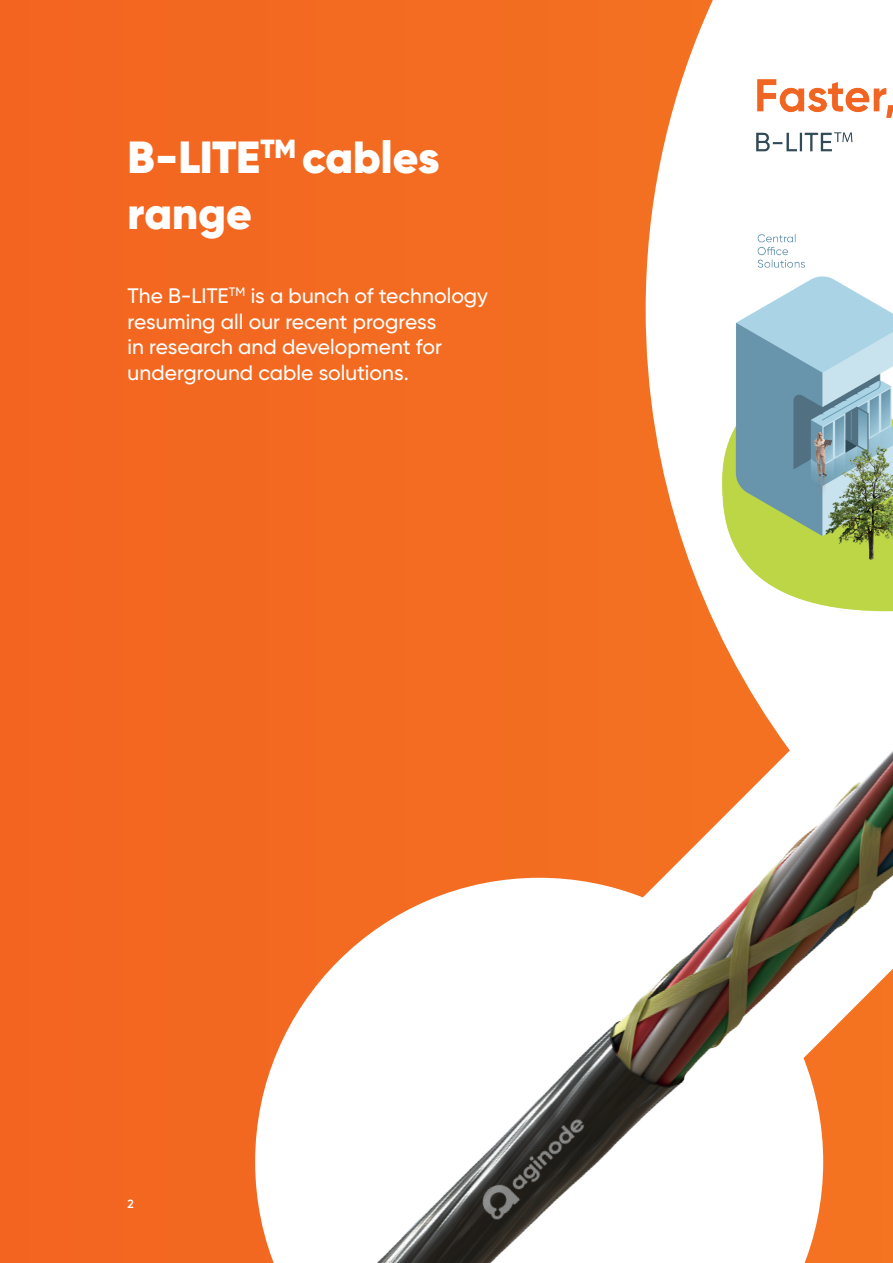
<style>
.page{position:relative;width:893px;height:1263px;background:#f36821}
.page>*{position:absolute;margin:0;border:0;box-sizing:border-box;transform-origin:0 0}
.t1{font:900 45px/56.2px "Gilroy";letter-spacing:-.005em;color:#fff}
.t2{font:500 21px/25.5px "Gilroy";color:#fff}
.t3{font:600 12px "Gilroy";color:#fff}
</style>
<div class="page">
<svg style="left:645px;top:0;width:248px;height:635px;fill:#fff"></svg>
<img style="left:723px;top:73px;width:170px;height:543px">
<img style="left:255px;top:635px;width:638px;height:628px">
<h1 class="t1" style="left:128px;top:129px;width:313px">B-LITE<sup>TM</sup> cables range</h1>
<p class="t2" style="left:128px;top:283px;width:362px">The B-LITE<sup>TM</sup> is a bunch of technology resuming all our recent progress<br>in research and development for underground cable solutions.</p>
<p class="t3" style="left:128px;top:1196px;width:8px">2</p>
</div>
